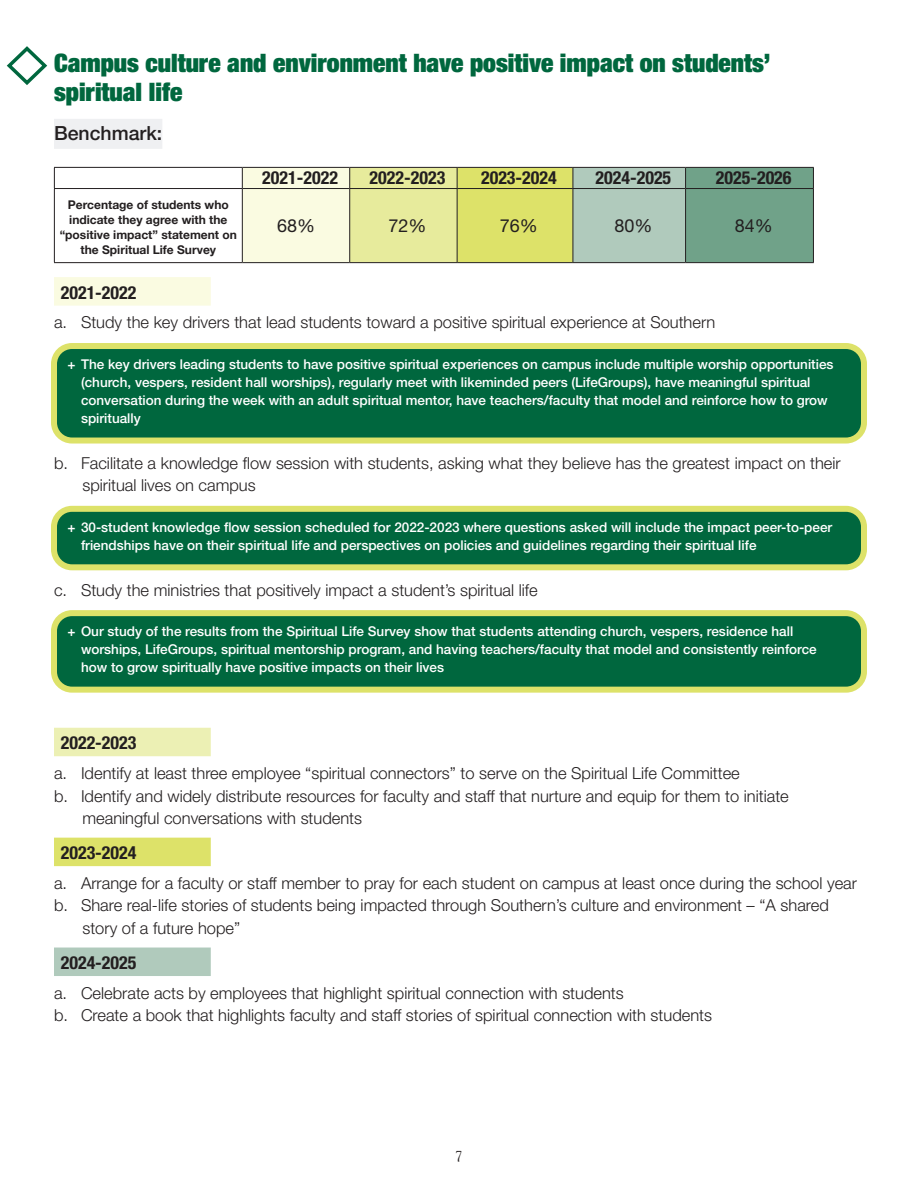
<style>
.page{position:relative;width:918px;height:1188px;background:#fff}
.page>*{position:absolute;margin:0;border:0;box-sizing:border-box;transform-origin:0 0}
.Objective{font:900 condensed 25.5px/28.5px "Helvetica Neue LT Std";color:#00673e}
.Benchmark{font:500 19.5px "Helvetica Neue LT Std";color:#231f20}
.Table_Paragraph{font:700 condensed 18px "Helvetica Neue LT Std";color:#231f20}
.Table_Paragraph-2{font:18px "Helvetica Neue LT Std";color:#231f20}
.Year_1_Bar_Headline{font:700 condensed 18px "Helvetica Neue LT Std";color:#231f20}
.Year_2_Bar_Headline{font:700 condensed 18px "Helvetica Neue LT Std";color:#231f20}
.Year_3_Bar_Headline{font:700 condensed 18px "Helvetica Neue LT Std";color:#231f20}
.Year_4_Bar_Headline{font:700 condensed 18px "Helvetica Neue LT Std";color:#231f20}
.t1{font:300 16.5px/22.5px "Helvetica Neue LT Std";color:#231f20}
.t2{font:15px "Goudy Old Style T";color:#231f20}
.t3{font:500 13.5px/18px "Helvetica Neue LT Std";color:#fff}
.Table_Paragraph-3{font:700 12px/15px "Helvetica Neue";color:#231f20;text-align:center}
</style>
<div class="page">
<svg style="left:6px;top:46px;width:42px;height:39px"></svg>
<div style="left:54px;top:119px;width:108px;height:30px;background:#eff0f2"></div>
<div style="left:54px;top:277px;width:157px;height:29px;background:#fafbe1"></div>
<div style="left:54px;top:346px;width:810px;height:95px;background:#00673e;border-radius:14px"></div>
<div style="left:51px;top:343px;width:816px;height:101px;border:6px solid #dde269;border-radius:18px"></div>
<div style="left:54px;top:509px;width:810px;height:58px;background:#00673e;border-radius:14px"></div>
<div style="left:51px;top:506px;width:816px;height:64px;border:6px solid #dde269;border-radius:18px"></div>
<div style="left:54px;top:613px;width:810px;height:77px;background:#00673e;border-radius:14px"></div>
<div style="left:51px;top:610px;width:816px;height:83px;border:6px solid #dde269;border-radius:18px"></div>
<div style="left:54px;top:728px;width:157px;height:28px;background:#ecf0b4"></div>
<div style="left:54px;top:838px;width:157px;height:28px;background:#dde269"></div>
<div style="left:54px;top:948px;width:157px;height:28px;background:#b0cabc"></div>
<hr style="left:54px;top:167px;width:188px;height:1px;background:#231f20">
<hr style="left:54px;top:188px;width:188px;height:1px;background:#231f20">
<hr style="left:54px;top:262px;width:188px;height:1px;background:#231f20">
<svg style="left:54px;top:168px;width:1px;height:20px"></svg>
<hr style="left:54px;top:189px;width:1px;height:73px;background:#231f20">
<svg style="left:242px;top:167px;width:572px;height:96px;background:#bdcf9c"></svg>
<hr style="left:242px;top:189px;width:1px;height:73px;background:#231f20">
<hr style="left:349px;top:189px;width:1px;height:73px;background:#231f20">
<hr style="left:457px;top:189px;width:1px;height:73px;background:#231f20">
<hr style="left:573px;top:189px;width:1px;height:73px;background:#231f20">
<hr style="left:685px;top:189px;width:1px;height:73px;background:#231f20">
<hr style="left:813px;top:189px;width:1px;height:73px;background:#231f20">
<p class="Objective" style="left:54px;top:48px;width:718px">Campus culture and environment have positive impact on students’ spiritual life</p>
<p class="Benchmark" style="left:54px;top:121px;width:110px">Benchmark:</p>
<p class="Table_Paragraph" style="left:262px;top:167px;width:77px">2021-2022</p>
<p class="Table_Paragraph" style="left:370px;top:167px;width:77px">2022-2023</p>
<p class="Table_Paragraph" style="left:481px;top:167px;width:77px">2023-2024</p>
<p class="Table_Paragraph" style="left:596px;top:167px;width:77px">2024-2025</p>
<p class="Table_Paragraph" style="left:716px;top:167px;width:77px">2025-2026</p>
<p class="Table_Paragraph-3" style="left:60px;top:198px;width:179px">Percentage of students who indicate they agree with the “positive impact” statement on the Spiritual Life Survey</p>
<p class="Table_Paragraph-2" style="left:277px;top:215px;width:40px">68%</p>
<p class="Table_Paragraph-2" style="left:389px;top:215px;width:40px">72%</p>
<p class="Table_Paragraph-2" style="left:500px;top:215px;width:40px">76%</p>
<p class="Table_Paragraph-2" style="left:614px;top:215px;width:40px">80%</p>
<p class="Table_Paragraph-2" style="left:735px;top:215px;width:40px">84%</p>
<p class="Year_1_Bar_Headline" style="left:61px;top:282px;width:77px">2021-2022</p>
<p class="t1" style="left:54px;top:311px;width:663px">a. Study the key drivers that lead students toward a positive spiritual experience at Southern</p>
<p class="t3" style="left:81px;top:355px;width:754px;text-indent:-14px">+ The key drivers leading students to have positive spiritual experiences on campus include multiple worship opportunities (church, vespers, resident hall worships), regularly meet with likeminded peers (LifeGroups), have meaningful spiritual conversation during the week with an adult spiritual mentor, have teachers/faculty that model and reinforce how to grow spiritually</p>
<p class="t1" style="left:82px;top:451px;width:760px;text-indent:-28px">b. Facilitate a knowledge flow session with students, asking what they believe has the greatest impact on their spiritual lives on campus</p>
<p class="t3" style="left:81px;top:518px;width:753px;text-indent:-14px">+ 30-student knowledge flow session scheduled for 2022-2023 where questions asked will include the impact peer-to-peer friendships have on their spiritual life and perspectives on policies and guidelines regarding their spiritual life</p>
<p class="t1" style="left:54px;top:578px;width:485px">c. Study the ministries that positively impact a student’s spiritual life</p>
<p class="t3" style="left:81px;top:622px;width:737px;text-indent:-14px">+ Our study of the results from the Spiritual Life Survey show that students attending church, vespers, residence hall worships, LifeGroups, spiritual mentorship program, and having teachers/faculty that model and consistently reinforce how to grow spiritually have positive impacts on their lives</p>
<p class="Year_2_Bar_Headline" style="left:61px;top:732px;width:77px">2022-2023</p>
<p class="t1" style="left:54px;top:761px;width:687px">a. Identify at least three employee “spiritual connectors” to serve on the Spiritual Life Committee</p>
<p class="t1" style="left:82px;top:784px;width:708px;text-indent:-28px">b. Identify and widely distribute resources for faculty and staff that nurture and equip for them to initiate meaningful conversations with students</p>
<p class="Year_3_Bar_Headline" style="left:61px;top:842px;width:77px">2023-2024</p>
<p class="t1" style="left:54px;top:871px;width:805px">a. Arrange for a faculty or staff member to pray for each student on campus at least once during the school year</p>
<p class="t1" style="left:82px;top:894px;width:748px;text-indent:-28px">b. Share real-life stories of students being impacted through Southern’s culture and environment – “A shared story of a future hope”</p>
<p class="Year_4_Bar_Headline" style="left:61px;top:952px;width:77px">2024-2025</p>
<p class="t1" style="left:54px;top:981px;width:571px">a. Celebrate acts by employees that highlight spiritual connection with students</p>
<p class="t1" style="left:54px;top:1004px;width:660px">b. Create a book that highlights faculty and staff stories of spiritual connection with students</p>
<p class="t2" style="left:455px;top:1148px;width:9px">7</p>
</div>
